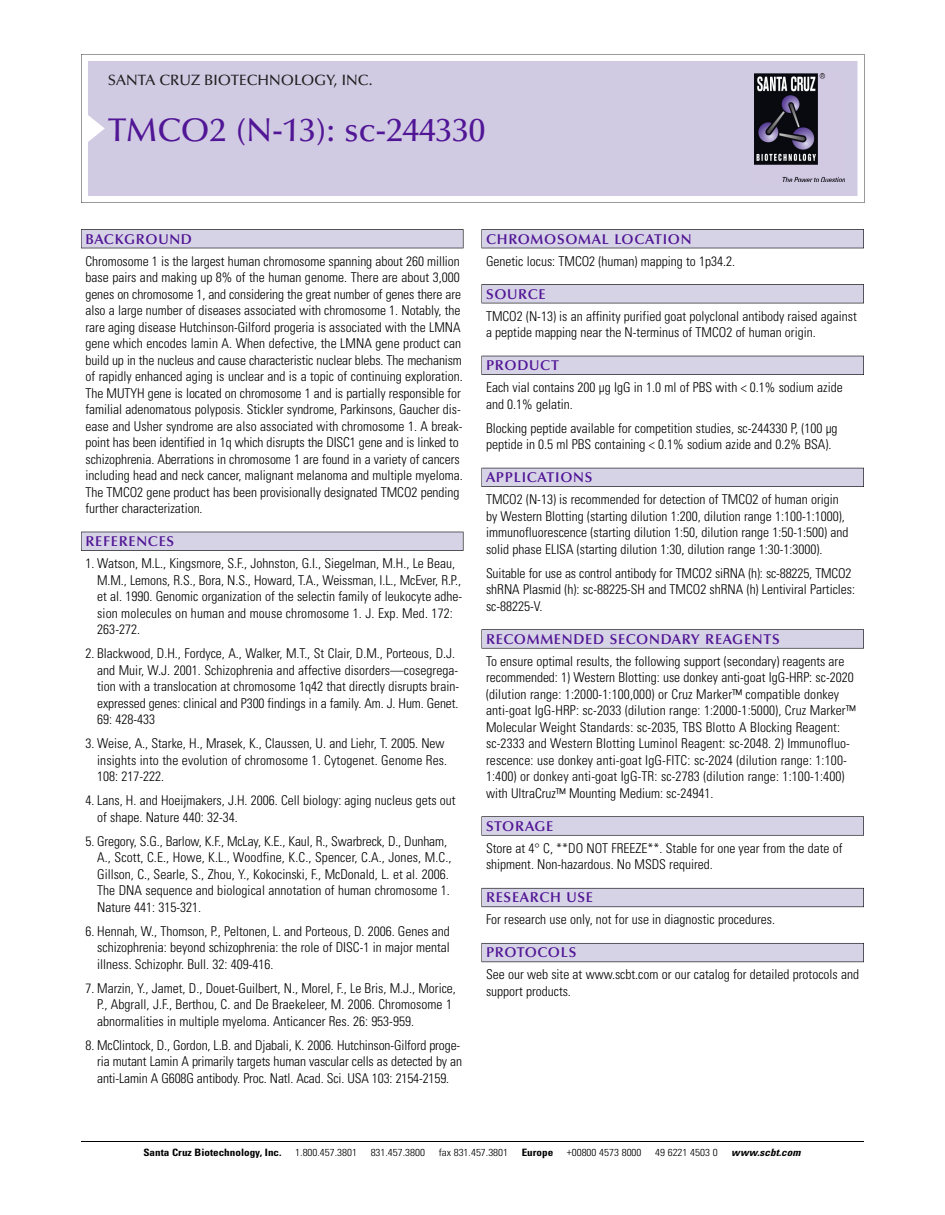
<style>
.page{position:relative;width:945px;height:1215px;background:#fff}
.page>*{position:absolute;margin:0;border:0;box-sizing:border-box;transform-origin:0 0}
.t1{font:500 33px "Optima";color:#511695}
.t2{font:500 15px "Optima";color:#231f20}
.t3{font:600 14.25px "Optima";letter-spacing:.05em;color:#511695}
.t4{font:300 condensed 13.5px/16.5px "Univers";color:#000}
.t5{font:300 condensed 10.2px "Univers";color:#000;scale:1.1 1}
.t6{font:700 condensed 10.2px "Univers";color:#000;scale:1.1 1}
.t7{font:italic 700 condensed 10.2px "Univers";letter-spacing:.005em;color:#000;scale:1.1 1}
</style>
<div class="page">
<svg style="left:81px;top:54px;width:783px;height:149px"></svg>
<div style="left:88px;top:61px;width:769px;height:135px;background:#d1cae3"></div>
<img style="left:755px;top:74px;width:90px;height:108px">
<div style="left:81px;top:229px;width:382px;height:19px;background:#525156"></div>
<div style="left:81px;top:230px;width:382px;height:18px;background:#d7d3e7"></div>
<div style="left:81px;top:532px;width:382px;height:19px;background:#515055"></div>
<div style="left:81px;top:532px;width:382px;height:18px;background:#d7d3e7"></div>
<div style="left:482px;top:229px;width:382px;height:19px;background:#525156"></div>
<div style="left:482px;top:230px;width:381px;height:18px;background:#d7d3e7"></div>
<div style="left:482px;top:284px;width:382px;height:19px;background:#525155"></div>
<div style="left:482px;top:285px;width:381px;height:18px;background:#d7d3e7"></div>
<div style="left:482px;top:356px;width:382px;height:19px;background:#525158"></div>
<div style="left:482px;top:356px;width:381px;height:18px;background:#d7d3e7"></div>
<div style="left:482px;top:468px;width:382px;height:19px;background:#54535a"></div>
<div style="left:482px;top:468px;width:381px;height:18px;background:#d7d3e7"></div>
<svg style="left:482px;top:629px;width:382px;height:20px"></svg>
<div style="left:482px;top:630px;width:381px;height:18px;background:#d7d3e7"></div>
<div style="left:482px;top:816px;width:382px;height:20px;background:#626263"></div>
<div style="left:482px;top:817px;width:381px;height:18px;background:#d7d3e7"></div>
<div style="left:482px;top:888px;width:382px;height:19px;background:#66646d"></div>
<div style="left:482px;top:889px;width:381px;height:18px;background:#d7d3e7"></div>
<div style="left:482px;top:943px;width:382px;height:19px;background:#5b5961"></div>
<div style="left:482px;top:944px;width:381px;height:18px;background:#d7d3e7"></div>
<hr style="left:81px;top:1141px;width:783px;height:1px;background:#000">
<p class="t2" style="left:108px;top:74px;width:266px">SANTA CRUZ BIOTECHNOLOGY, INC.</p>
<h1 class="t1" style="left:108px;top:117px;width:379px">TMCO2 (N-13): sc-244330</h1>
<p class="t3" style="left:86px;top:233px;width:108px">BACKGROUND</p>
<p class="t4" style="left:86px;top:254px;width:379px">Chromosome 1 is the largest human chromosome spanning about 260 million base pairs and making up 8% of the human genome. There are about 3,000 genes on chromosome 1, and considering the great number of genes there are also a large number of diseases associated with chromosome 1. Notably, the rare aging disease Hutchinson-Gilford progeria is associated with the LMNA gene which encodes lamin A. When defective, the LMNA gene product can build up in the nucleus and cause characteristic nuclear blebs. The mechanism of rapidly enhanced aging is unclear and is a topic of continuing exploration.<br>The MUTYH gene is located on chromosome 1 and is partially responsible for familial adenomatous polyposis. Stickler syndrome, Parkinsons, Gaucher dis&shy;ease and Usher syndrome are also associated with chromosome 1. A break&shy;point has been identified in 1q which disrupts the DISC1 gene and is linked to schizophrenia. Aberrations in chromosome 1 are found in a variety of cancers including head and neck cancer, malignant melanoma and multiple myeloma.<br>The TMCO2 gene product has been provisionally designated TMCO2 pending further characterization.</p>
<p class="t3" style="left:86px;top:536px;width:90px">REFERENCES</p>
<p class="t4" style="left:97px;top:556px;width:367px;text-indent:-12px">1. Watson, M.L., Kingsmore, S.F., Johnston, G.I., Siegelman, M.H., Le Beau, M.M., Lemons, R.S., Bora, N.S., Howard, T.A., Weissman, I.L., McEver, R.P., et al. 1990. Genomic organization of the selectin family of leukocyte adhe&shy;sion molecules on human and mouse chromosome 1. J. Exp. Med. 172:<br>263-272.</p>
<p class="t4" style="left:97px;top:646px;width:363px;text-indent:-12px">2. Blackwood, D.H., Fordyce, A., Walker, M.T., St Clair, D.M., Porteous, D.J. and Muir, W.J. 2001. Schizophrenia and affective disorders—cosegrega&shy;tion with a translocation at chromosome 1q42 that directly disrupts brain&shy;expressed genes: clinical and P300 findings in a family. Am. J. Hum. Genet.<br>69: 428-433</p>
<p class="t4" style="left:97px;top:736px;width:352px;text-indent:-12px">3. Weise, A., Starke, H., Mrasek, K., Claussen, U. and Liehr, T. 2005. New insights into the evolution of chromosome 1. Cytogenet. Genome Res.<br>108: 217-222.</p>
<p class="t4" style="left:97px;top:793px;width:360px;text-indent:-12px">4. Lans, H. and Hoeijmakers, J.H. 2006. Cell biology: aging nucleus gets out of shape. Nature 440: 32-34.</p>
<p class="t4" style="left:97px;top:834px;width:356px;text-indent:-12px">5. Gregory, S.G., Barlow, K.F., McLay, K.E., Kaul, R., Swarbreck, D., Dunham, A., Scott, C.E., Howe, K.L., Woodfine, K.C., Spencer, C.A., Jones, M.C., Gillson, C., Searle, S., Zhou, Y., Kokocinski, F., McDonald, L. et al. 2006.<br>The DNA sequence and biological annotation of human chromosome 1.<br>Nature 441: 315-321.</p>
<p class="t4" style="left:97px;top:924px;width:354px;text-align:justify;text-indent:-12px">6. Hennah, W., Thomson, P., Peltonen, L. and Porteous, D. 2006. Genes and schizophrenia: beyond schizophrenia: the role of DISC-1 in major mental illness. Schizophr. Bull. 32: 409-416.</p>
<p class="t4" style="left:97px;top:981px;width:360px;text-indent:-12px">7. Marzin, Y., Jamet, D., Douet-Guilbert, N., Morel, F., Le Bris, M.J., Morice,<br>P., Abgrall, J.F., Berthou, C. and De Braekeleer, M. 2006. Chromosome 1 abnormalities in multiple myeloma. Anticancer Res. 26: 953-959.</p>
<p class="t4" style="left:97px;top:1038px;width:366px;text-indent:-12px">8. McClintock, D., Gordon, L.B. and Djabali, K. 2006. Hutchinson-Gilford proge&shy;ria mutant Lamin A primarily targets human vascular cells as detected by an anti-Lamin A G608G antibody. Proc. Natl. Acad. Sci. USA 103: 2154-2159.</p>
<p class="t3" style="left:486px;top:233px;width:207px">CHROMOSOMAL LOCATION</p>
<p class="t4" style="left:486px;top:254px;width:251px">Genetic locus: TMCO2 (human) mapping to 1p34.2.</p>
<p class="t3" style="left:486px;top:288px;width:61px">SOURCE</p>
<p class="t4" style="left:486px;top:309px;width:372px">TMCO2 (N-13) is an affinity purified goat polyclonal antibody raised against a peptide mapping near the N-terminus of TMCO2 of human origin.</p>
<p class="t3" style="left:486px;top:360px;width:74px">PRODUCT</p>
<p class="t4" style="left:486px;top:380px;width:358px">Each vial contains 200 µg IgG in 1.0 ml of PBS with &lt; 0.1% sodium azide and 0.1% gelatin.</p>
<p class="t4" style="left:486px;top:421px;width:353px">Blocking peptide available for competition studies, sc-244330 P, (100 µg peptide in 0.5 ml PBS containing &lt; 0.1% sodium azide and 0.2% BSA).</p>
<p class="t3" style="left:486px;top:472px;width:108px">APPLICATIONS</p>
<p class="t4" style="left:486px;top:492px;width:364px">TMCO2 (N-13) is recommended for detection of TMCO2 of human origin by Western Blotting (starting dilution 1:200, dilution range 1:100-1:1000), immunofluorescence (starting dilution 1:50, dilution range 1:50-1:500) and solid phase ELISA (starting dilution 1:30, dilution range 1:30-1:3000).</p>
<p class="t4" style="left:486px;top:566px;width:371px">Suitable for use as control antibody for TMCO2 siRNA (h): sc-88225, TMCO2 shRNA Plasmid (h): sc-88225-SH and TMCO2 shRNA (h) Lentiviral Particles: sc-88225-V.</p>
<p class="t3" style="left:486px;top:633px;width:295px">RECOMMENDED SECONDARY REAGENTS</p>
<p class="t4" style="left:486px;top:654px;width:371px">To ensure optimal results, the following support (secondary) reagents are recommended: 1) Western Blotting: use donkey anti-goat IgG-HRP: sc-2020 (dilution range: 1:2000-1:100,000) or Cruz Marker™ compatible donkey anti-goat IgG-HRP: sc-2033 (dilution range: 1:2000-1:5000), Cruz Marker™ Molecular Weight Standards: sc-2035, TBS Blotto A Blocking Reagent: sc-2333 and Western Blotting Luminol Reagent: sc-2048. 2) Immunofluo&shy;rescence: use donkey anti-goat IgG-FITC: sc-2024 (dilution range: 1:100- 1:400) or donkey anti-goat IgG-TR: sc-2783 (dilution range: 1:100-1:400) with UltraCruz™ Mounting Medium: sc-24941.</p>
<p class="t3" style="left:486px;top:820px;width:69px">STORAGE</p>
<p class="t4" style="left:486px;top:841px;width:358px">Store at 4° C, **DO NOT FREEZE**. Stable for one year from the date of shipment. Non-hazardous. No MSDS required.</p>
<p class="t3" style="left:486px;top:892px;width:109px">RESEARCH USE</p>
<p class="t4" style="left:486px;top:913px;width:290px">For research use only, not for use in diagnostic procedures.</p>
<p class="t3" style="left:486px;top:947px;width:92px">PROTOCOLS</p>
<p class="t4" style="left:486px;top:968px;width:375px">See our web site at www.scbt.com or our catalog for detailed protocols and support products.</p>
<p class="t6" style="left:143px;top:1148px;width:127px">Santa Cruz Biotechnology, Inc.</p>
<p class="t5" style="left:295px;top:1148px;width:58px">1.800.457.3801</p>
<p class="t5" style="left:371px;top:1148px;width:51px">831.457.3800</p>
<p class="t5" style="left:439px;top:1148px;width:65px">fax 831.457.3801</p>
<p class="t6" style="left:522px;top:1148px;width:30px">Europe</p>
<p class="t5" style="left:567px;top:1148px;width:69px">+00800 4573 8000</p>
<p class="t5" style="left:655px;top:1148px;width:58px">49 6221 4503 0</p>
<p class="t7" style="left:731px;top:1148px;width:64px">www.scbt.com</p>
</div>
